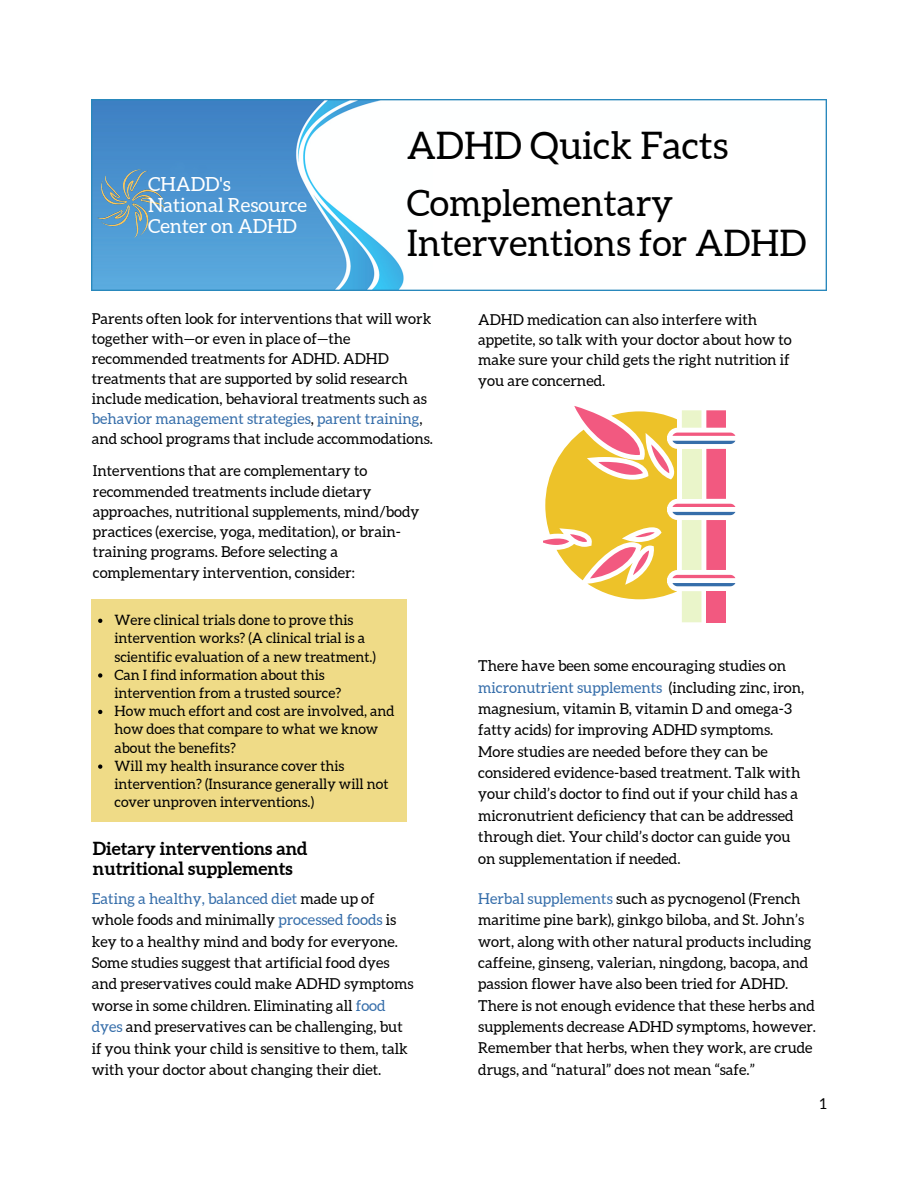
<style>
.page{position:relative;width:918px;height:1188px;background:#fff}
.page>*{position:absolute;margin:0;border:0;box-sizing:border-box;transform-origin:0 0}
.t1{font:37.95px "Aleo";color:#000}
.t2{font:36.6px/39.6px "Aleo";color:#000}
.t3{font:19.5px/21.1px "Aleo";color:#fff}
.t4{font:700 18px/20.2px "Aleo";color:#000}
.t5{font:15px/21.3px "Aleo";color:#000}
.t6{font:14.25px/18.3px "Aleo";color:#000}
.s1{color:#366eaa}
</style>
<div class="page">
<img style="left:92px;top:99px;width:734px;height:191px">
<img style="left:91px;top:168px;width:91px;height:71px">
<svg style="left:543px;top:406px;width:192px;height:216px"></svg>
<div style="left:92px;top:600px;width:315px;height:222px;background:#efdb87"></div>
<svg style="left:98px;top:619px;width:4px;height:4px"></svg>
<svg style="left:98px;top:673px;width:4px;height:5px"></svg>
<svg style="left:98px;top:710px;width:4px;height:4px"></svg>
<svg style="left:98px;top:764px;width:4px;height:5px"></svg>
<h3 class="t3" style="left:148px;top:174px;width:161px">CHADD's<br>National Resource<br>Center on ADHD</h3>
<h1 class="t1" style="left:407px;top:124px;width:323px">ADHD Quick Facts</h1>
<h2 class="t2" style="left:407px;top:183px;width:401px">Complementary<br>Interventions for ADHD</h2>
<p class="t5" style="left:92px;top:309px;width:343px;line-height:20px">Parents often look for interventions that will work together with—or even in place of—the recommended treatments for ADHD. ADHD treatments that are supported by solid research include medication, behavioral treatments such as <span class="s1">behavior management strategies</span>, <span class="s1">parent training</span>, and school programs that include accommodations.</p>
<p class="t5" style="left:478px;top:309px;width:315px;line-height:20.2px">ADHD medication can also interfere with appetite, so talk with your doctor about how to make sure your child gets the right nutrition if you are concerned.</p>
<p class="t5" style="left:93px;top:461px;width:328px;line-height:20.2px">Interventions that are complementary to recommended treatments include dietary approaches, nutritional supplements, mind/body practices (exercise, yoga, meditation), or brain&shy;training programs. Before selecting a complementary intervention, consider:</p>
<p class="t6" style="left:115px;top:611px;width:282px">Were clinical trials done to prove this intervention works? (A clinical trial is a scientific evaluation of a new treatment.)<br>Can I find information about this intervention from a trusted source?<br>How much effort and cost are involved, and how does that compare to what we know about the benefits?<br>Will my health insurance cover this intervention? (Insurance generally will not cover unproven interventions.)</p>
<p class="t4" style="left:93px;top:838px;width:216px">Dietary interventions and nutritional supplements</p>
<p class="t5" style="left:92px;top:888px;width:323px"><span class="s1">Eating a healthy, balanced diet</span> made up of whole foods and minimally <span class="s1">processed foods</span> is key to a healthy mind and body for everyone.<br>Some studies suggest that artificial food dyes and preservatives could make ADHD symptoms worse in some children. Eliminating all <span class="s1">food dyes</span> and preservatives can be challenging, but if you think your child is sensitive to them, talk with your doctor about changing their diet.</p>
<p class="t5" style="left:478px;top:655px;width:328px">There have been some encouraging studies on <span class="s1">micronutrient supplements</span> (including zinc, iron, magnesium, vitamin B, vitamin D and omega-3 fatty acids) for improving ADHD symptoms.<br>More studies are needed before they can be considered evidence-based treatment. Talk with your child’s doctor to find out if your child has a micronutrient deficiency that can be addressed through diet. Your child’s doctor can guide you on supplementation if needed.</p>
<p class="t5" style="left:478px;top:888px;width:339px"><span class="s1">Herbal supplements</span> such as pycnogenol (French maritime pine bark), ginkgo biloba, and St. John’s wort, along with other natural products including caffeine, ginseng, valerian, ningdong, bacopa, and passion flower have also been tried for ADHD.<br>There is not enough evidence that these herbs and supplements decrease ADHD symptoms, however.<br>Remember that herbs, when they work, are crude drugs, and “natural” does not mean “safe.”</p>
<p class="t5" style="left:820px;top:1093px;width:8px">1</p>
</div>
